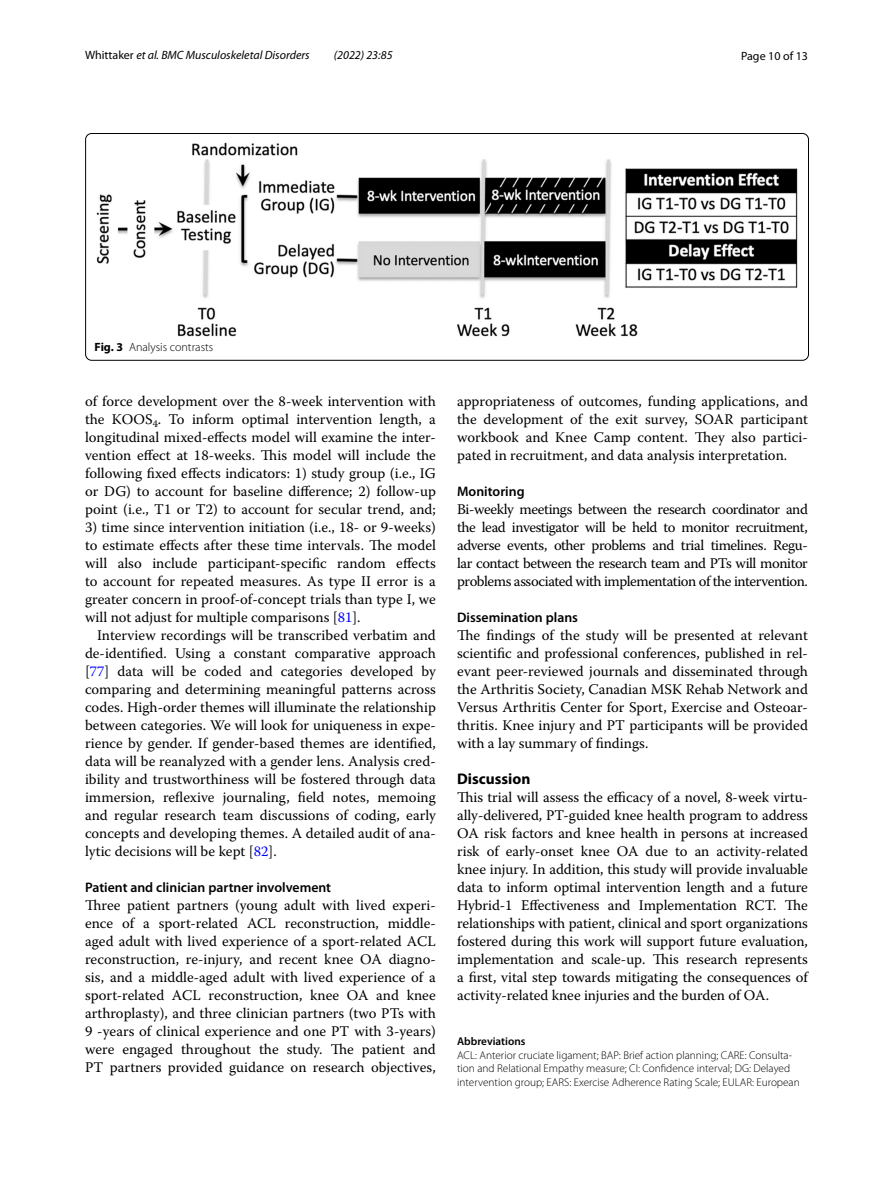
<style>
.page{position:relative;width:893px;height:1187px;background:#fff}
.page>*{position:absolute;margin:0;border:0;box-sizing:border-box;transform-origin:0 0}
.t1{font:700 15.45px "Myriad Pro";color:#000}
.t2{font:14.7px/18px "Warnock Pro";color:#000;text-align:justify}
.t3{font:600 13.8px "Myriad Pro";color:#000}
.t4{font:italic 12px "Myriad Pro";color:#000}
.t5{font:300 12px "Myriad Pro";color:#000}
.t6{font:12px "Myriad Pro";color:#000}
.t7{font:300 11.25px/13.5px "Myriad Pro";color:#000}
.t8{font:600 11.25px "Myriad Pro";color:#000}
.s1{font-style:normal}
.s2{font-weight:700}
.s3{color:#00f}
</style>
<div class="page">
<img style="left:97px;top:142px;width:700px;height:194px">
<div style="left:85px;top:133px;width:724px;height:227px;border:1px solid #000;border-radius:6px"></div>
<p class="t4" style="left:85px;top:48px;width:226px"><span class="s1">Whittaker</span> et al. BMC Musculoskeletal Disorders</p>
<p class="t4" style="left:334px;top:48px;width:60px">(2022) 23:85</p>
<p class="t6" style="left:741px;top:48px;width:68px">Page 10 of 13</p>
<p class="t5" style="left:95px;top:340px;width:120px"><span class="s2">Fig. 3</span> Analysis contrasts</p>
<p class="t2" style="left:85px;top:391px;width:352px">of force development over the 8-week intervention with the KOOS<sub>4</sub>. To inform optimal intervention length, a longitudinal mixed-effects model will examine the inter&shy;vention effect at 18-weeks. This model will include the following fixed effects indicators: 1) study group (i.e., IG or DG) to account for baseline difference; 2) follow-up point (i.e., T1 or T2) to account for secular trend, and;</p>
<p class="t2" style="left:85px;top:517px;width:352px">3) time since intervention initiation (i.e., 18- or 9-weeks) to estimate effects after these time intervals. The model will also include participant-specific random effects to account for repeated measures. As type II error is a greater concern in proof-of-concept trials than type I, we will not adjust for multiple comparisons [<span class="s3">81</span>].</p>
<p class="t2" style="left:85px;top:625px;width:352px;text-indent:12px">Interview recordings will be transcribed verbatim and de-identified. Using a constant comparative approach [<span class="s3">77</span>] data will be coded and categories developed by comparing and determining meaningful patterns across codes. High-order themes will illuminate the relationship between categories. We will look for uniqueness in expe&shy;rience by gender. If gender-based themes are identified, data will be reanalyzed with a gender lens. Analysis cred&shy;ibility and trustworthiness will be fostered through data immersion, reflexive journaling, field notes, memoing and regular research team discussions of coding, early concepts and developing themes. A detailed audit of ana&shy;lytic decisions will be kept [<span class="s3">82</span>].</p>
<p class="t3" style="left:85px;top:878px;width:248px">Patient and clinician partner involvement</p>
<p class="t2" style="left:85px;top:895px;width:352px">Three patient partners (young adult with lived experi&shy;ence of a sport-related ACL reconstruction, middle&shy;aged adult with lived experience of a sport-related ACL reconstruction, re-injury, and recent knee OA diagno&shy;sis, and a middle-aged adult with lived experience of a sport-related ACL reconstruction, knee OA and knee arthroplasty), and three clinician partners (two PTs with 9 -years of clinical experience and one PT with 3-years) were engaged throughout the study. The patient and PT partners provided guidance on research objectives,</p>
<p class="t2" style="left:457px;top:391px;width:352px">appropriateness of outcomes, funding applications, and the development of the exit survey, SOAR participant workbook and Knee Camp content. They also partici&shy;pated in recruitment, and data analysis interpretation.</p>
<p class="t3" style="left:457px;top:482px;width:69px">Monitoring</p>
<p class="t2" style="left:457px;top:499px;width:352px">Bi-weekly meetings between the research coordinator and the lead investigator will be held to monitor recruitment, adverse events, other problems and trial timelines. Regu&shy;lar contact between the research team and PTs will monitor problems associated with implementation of the intervention.</p>
<p class="t3" style="left:457px;top:608px;width:122px">Dissemination plans</p>
<p class="t2" style="left:457px;top:625px;width:352px">The findings of the study will be presented at relevant scientific and professional conferences, published in rel&shy;evant peer-reviewed journals and disseminated through the Arthritis Society, Canadian MSK Rehab Network and Versus Arthritis Center for Sport, Exercise and Osteoar&shy;thritis. Knee injury and PT participants will be provided with a lay summary of findings.</p>
<p class="t1" style="left:457px;top:768px;width:75px">Discussion</p>
<p class="t2" style="left:457px;top:787px;width:352px">This trial will assess the efficacy of a novel, 8-week virtu&shy;ally-delivered, PT-guided knee health program to address OA risk factors and knee health in persons at increased risk of early-onset knee OA due to an activity-related knee injury. In addition, this study will provide invaluable data to inform optimal intervention length and a future Hybrid-1 Effectiveness and Implementation RCT. The relationships with patient, clinical and sport organizations fostered during this work will support future evaluation, implementation and scale-up. This research represents a first, vital step towards mitigating the consequences of activity-related knee injuries and the burden of OA.</p>
<p class="t8" style="left:457px;top:1034px;width:70px">Abbreviations</p>
<p class="t7" style="left:457px;top:1048px;width:344px">ACL: Anterior cruciate ligament; BAP: Brief action planning; CARE: Consulta‑ tion and Relational Empathy measure; CI: Confidence interval; DG: Delayed intervention group; EARS: Exercise Adherence Rating Scale; EULAR: European</p>
</div>
